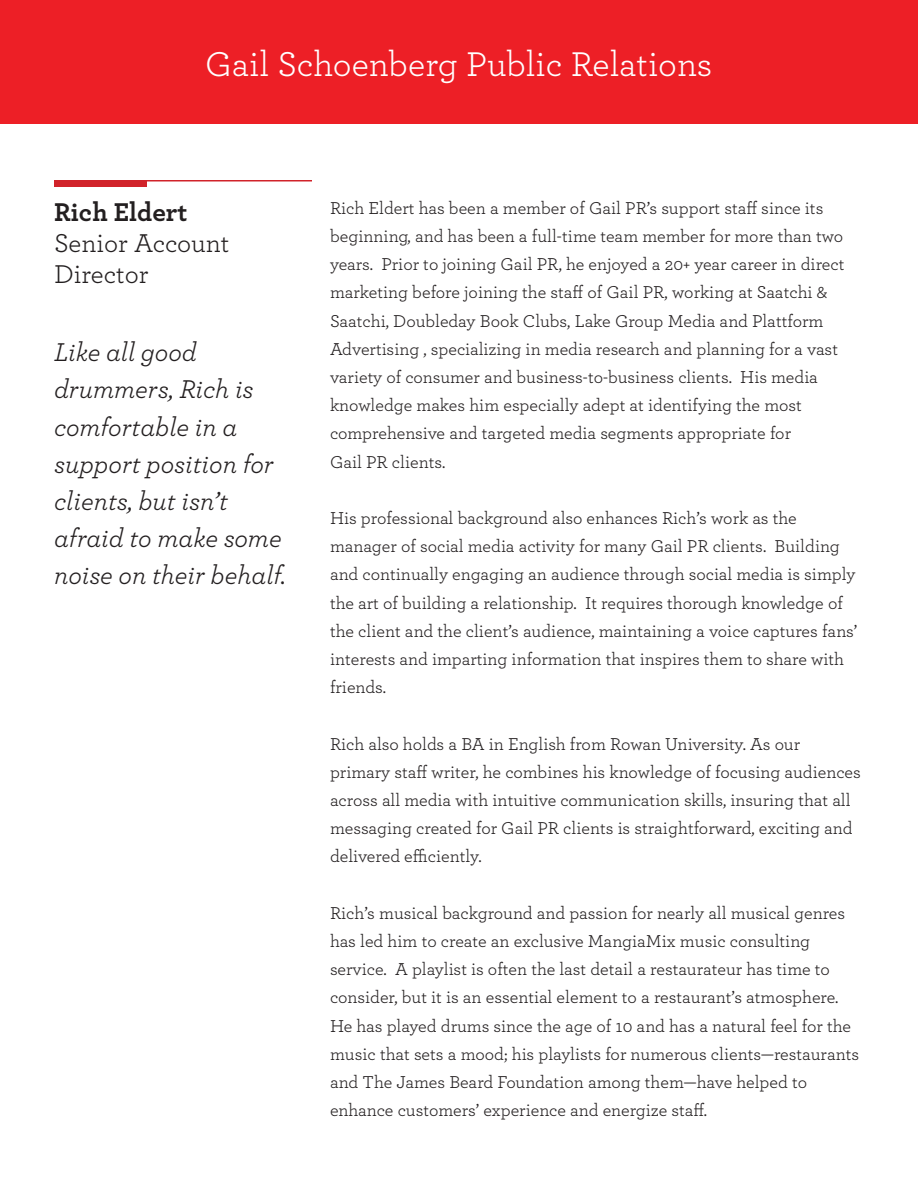
<style>
.page{position:relative;width:918px;height:1188px;background:#fff}
.page>*{position:absolute;margin:0;border:0;box-sizing:border-box;transform-origin:0 0}
.t1{font:36px "Archer";color:#fff}
.Paragraph_Style_2{font:italic 27px/37.2px "Archer";color:#231f20}
.Paragraph_Style_2-2{font:27px/31.2px "Archer";color:#231f20}
.Paragraph_Style_2-3{font:700 27px "Archer";color:#231f20}
.Paragraph_Style_2-4{font:18px/28.2px "Archer";color:#231f20}
</style>
<div class="page">
<div style="left:0;top:1px;width:918px;height:123px;background:#ed1f26"></div>
<div style="left:54px;top:181px;width:92px;height:5px;background:#d1232a"></div>
<hr style="left:54px;top:180px;width:258px;height:2px;background:#d1232a">
<p class="t1" style="left:205px;top:40px;width:509px">Gail Schoenberg Public Relations</p>
<p class="Paragraph_Style_2-3" style="left:54px;top:191px;width:135px">Rich Eldert</p>
<p class="Paragraph_Style_2-2" style="left:54px;top:226px;width:177px">Senior Account<br>Director</p>
<p class="Paragraph_Style_2" style="left:54px;top:332px;width:221px">Like all good drummers, Rich is comfortable in a support position for clients, but isn’t</p>
<p class="Paragraph_Style_2" style="left:54px;top:518px;width:233px">afraid to make some noise on their behalf.</p>
<p class="Paragraph_Style_2-4" style="left:330px;top:193px;width:516px">Rich Eldert has been a member of Gail PR’s support staff since its beginning, and has been a full-time team member for more than two years. Prior to joining Gail PR, he enjoyed a 20+ year career in direct marketing before joining the staff of Gail PR, working at Saatchi &amp; Saatchi, Doubleday Book Clubs, Lake Group Media and Plattform Advertising , specializing in media research and planning for a vast variety of consumer and business-to-business clients. His media knowledge makes him especially adept at identifying the most comprehensive and targeted media segments appropriate for</p>
<p class="Paragraph_Style_2-4" style="left:330px;top:447px;width:117px">Gail PR clients.</p>
<p class="Paragraph_Style_2-4" style="left:330px;top:503px;width:529px">His professional background also enhances Rich’s work as the manager of social media activity for many Gail PR clients. Building and continually engaging an audience through social media is simply the art of building a relationship. It requires thorough knowledge of the client and the client’s audience, maintaining a voice captures fans’ interests and imparting information that inspires them to share with friends.</p>
<p class="Paragraph_Style_2-4" style="left:330px;top:729px;width:532px">Rich also holds a BA in English from Rowan University. As our primary staff writer, he combines his knowledge of focusing audiences across all media with intuitive communication skills, insuring that all messaging created for Gail PR clients is straightforward, exciting and delivered efficiently.</p>
<p class="Paragraph_Style_2-4" style="left:330px;top:898px;width:531px">Rich’s musical background and passion for nearly all musical genres has led him to create an exclusive MangiaMix music consulting service. A playlist is often the last detail a restaurateur has time to consider, but it is an essential element to a restaurant’s atmosphere.<br>He has played drums since the age of 10 and has a natural feel for the music that sets a mood; his playlists for numerous clients—restaurants and The James Beard Foundation among them—have helped to enhance customers’ experience and energize staff.</p>
</div>
